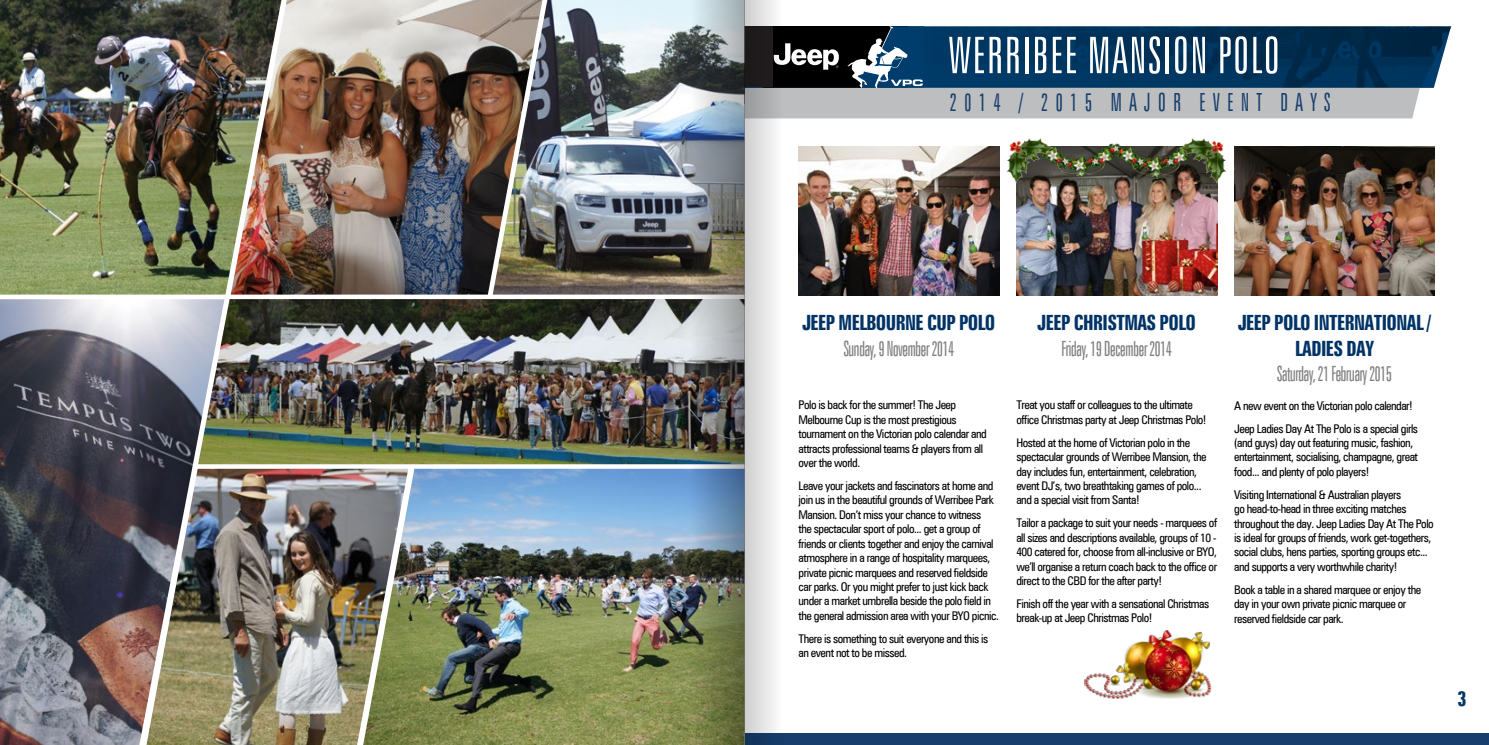
<style>
.page{position:relative;width:1489px;height:745px;background:#fff}
.page>*{position:absolute;margin:0;border:0;box-sizing:border-box;transform-origin:0 0}
.t1{font:300 extra-condensed 50.4px "Zurich BT";letter-spacing:.02em;color:#fff}
.t2{font:300 extra-condensed 25.05px "Zurich BT";letter-spacing:.28em;color:#173e6c}
.t3{font:700 extra-condensed 21px/25.2px "Zurich BT";letter-spacing:-.025em;color:#036;text-align:center}
.t4{font:300 extra-condensed 21px "Zurich BT";letter-spacing:-.04em;color:#808080}
.t5{font:condensed 12px/14.4px "Zurich BT";letter-spacing:-.04em;color:#000}
</style>
<div class="page">
<div style="left:744px;top:732px;width:744px;height:12px;background:#173e6c"></div>
<svg style="left:782px;top:26px;width:668px;height:92px;background:#48657b"></svg>
<img style="left:798px;top:146px;width:201px;height:149px">
<img style="left:1016px;top:175px;width:200px;height:120px">
<img style="left:1234px;top:146px;width:200px;height:149px">
<img style="left:0;top:0;width:231px;height:294px">
<img style="left:0;top:299px;width:224px;height:445px">
<img style="left:542px;top:0;width:148px;height:294px">
<img style="left:231px;top:0;width:311px;height:294px">
<img style="left:198px;top:299px;width:492px;height:165px">
<img style="left:146px;top:468px;width:217px;height:276px">
<img style="left:363px;top:468px;width:327px;height:276px">
<svg style="left:744px;top:0;width:38px;height:744px"></svg>
<img style="left:690px;top:0;width:54px;height:744px">
<img style="left:1084px;top:630px;width:127px;height:68px">
<img style="left:1053px;top:143px;width:59px;height:32px">
<img style="left:1112px;top:143px;width:67px;height:35px">
<img style="left:1179px;top:138px;width:48px;height:45px">
<img style="left:1006px;top:138px;width:47px;height:45px">
<h1 class="t1" style="left:948px;top:28px;width:333px">WERRIBEE MANSION POLO</h1>
<h2 class="t2" style="left:949px;top:88px;width:383px">2014 / 2015 MAJOR EVENT DAYS</h2>
<h3 class="t3" style="left:798px;top:304px;width:195px">JEEP MELBOURNE CUP POLO</h3>
<h3 class="t3" style="left:802px;top:310px;width:195px">JEEP MELBOURNE CUP POLO</h3>
<h3 class="t4" style="left:843px;top:336px;width:113px">Sunday, 9 November 2014</h3>
<p class="t5" style="left:798px;top:397px;width:190px">Polo is back for the summer! The Jeep Melbourne Cup is the most prestigious tournament on the Victorian polo calendar and attracts professional teams &amp; players from all over the world.</p>
<p class="t5" style="left:798px;top:478px;width:202px">Leave your jackets and fascinators at home and join us in the beautiful grounds of Werribee Park Mansion. Don’t miss your chance to witness<br>the spectacular sport of polo... get a group of friends or clients together and enjoy the carnival atmosphere in a range of hospitality marquees, private picnic marquees and reserved fieldside car parks. Or you might prefer to just kick back under a market umbrella beside the polo field in the general admission area with your BYO picnic.</p>
<p class="t5" style="left:798px;top:630px;width:191px">There is something to suit everyone and this is an event not to be missed.</p>
<h3 class="t3" style="left:1037px;top:304px;width:160px">JEEP CHRISTMAS POLO</h3>
<h3 class="t4" style="left:1081px;top:330px;width:71px">Fri 19 Dec, 2014</h3>
<h3 class="t3" style="left:1037px;top:310px;width:160px">JEEP CHRISTMAS POLO</h3>
<h3 class="t4" style="left:1061px;top:336px;width:112px">Friday, 19 December 2014</h3>
<p class="t5" style="left:1016px;top:397px;width:192px">Treat you staff or colleagues to the ultimate office Christmas party at Jeep Christmas Polo!</p>
<p class="t5" style="left:1016px;top:435px;width:192px">Hosted at the home of Victorian polo in the spectacular grounds of Werribee Mansion, the day includes fun, entertainment, celebration, event DJ’s, two breathtaking games of polo... and a special visit from Santa!</p>
<p class="t5" style="left:1016px;top:515px;width:202px;text-align:justify">Tailor a package to suit your needs - marquees of all sizes and descriptions available, groups of 10 - 400 catered for, choose from all-inclusive or BYO, we’ll organise a return coach back to the office or direct to the CBD for the after party!</p>
<p class="t5" style="left:1016px;top:596px;width:194px">Finish off the year with a sensational Christmas break-up at Jeep Christmas Polo!</p>
<h3 class="t3" style="left:1234px;top:304px;width:195px">JEEP POLO INTERNATIONAL /</h3>
<h3 class="t3" style="left:1237px;top:310px;width:195px">JEEP POLO INTERNATIONAL /<br>LADIES DAY</h3>
<h3 class="t4" style="left:1276px;top:361px;width:117px">Saturday, 21 February 2015</h3>
<p class="t5" style="left:1233px;top:393px;width:185px;line-height:23px">A new event on the Victorian polo calendar!<br>Jeep Ladies Day At The Polo is a special girls</p>
<p class="t5" style="left:1233px;top:435px;width:185px">(and guys) day out featuring music, fashion, entertainment, socialising, champagne, great food... and plenty of polo players!</p>
<p class="t5" style="left:1233px;top:487px;width:201px">Visiting International &amp; Australian players<br>go head-to-head in three exciting matches throughout the day. Jeep Ladies Day At The Polo is ideal for groups of friends, work get-togethers, social clubs, hens parties, sporting groups etc... and supports a very worthwhile charity!</p>
<p class="t5" style="left:1233px;top:581px;width:188px">Book a table in a shared marquee or enjoy the day in your own private picnic marquee or reserved fieldside car park.</p>
<h3 class="t3" style="left:1457px;top:685px;width:11px">3</h3>
</div>
